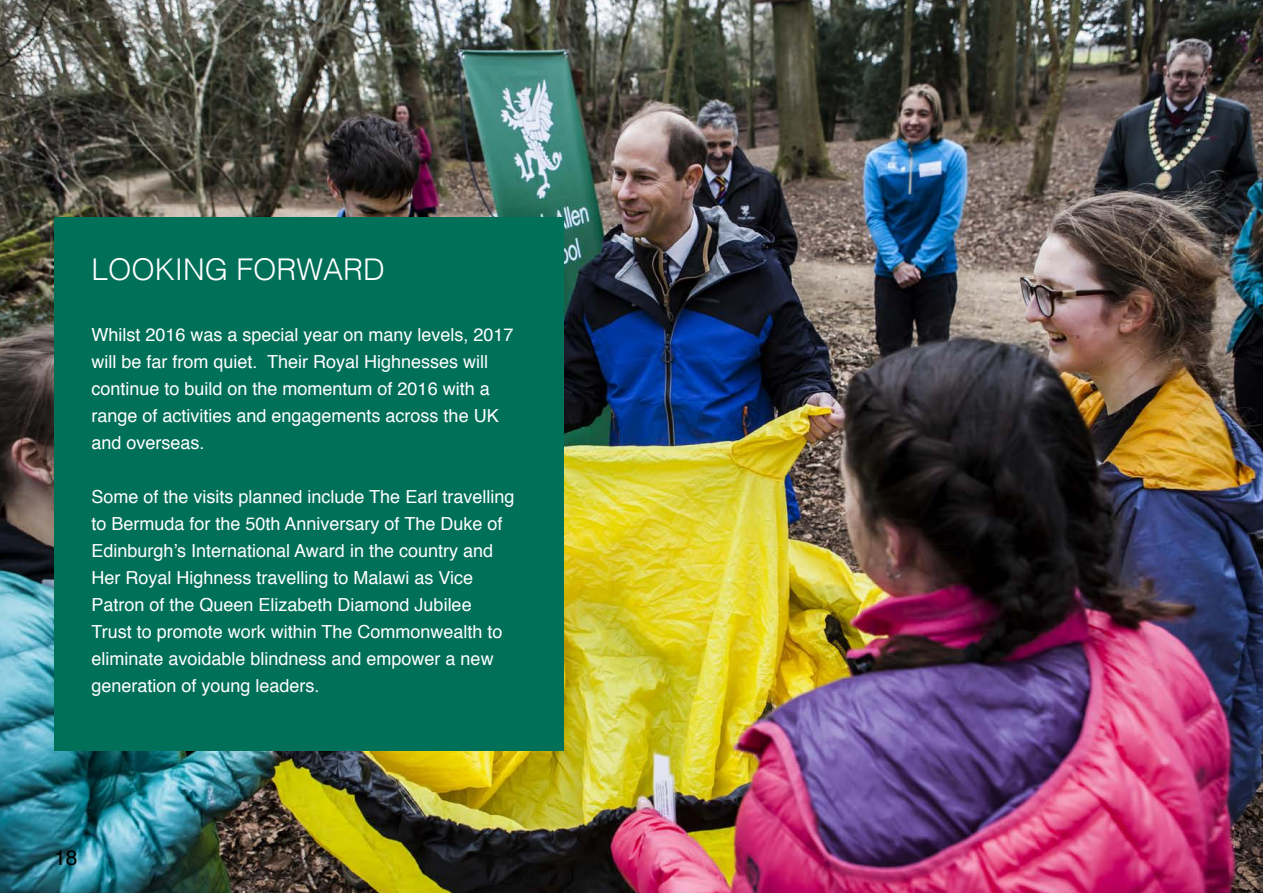
<style>
.page{position:relative;width:1263px;height:893px;background:#fff}
.page>*{position:absolute;margin:0;border:0;box-sizing:border-box;transform-origin:0 0}
.Headline_title{font:300 30px "Helvetica";color:#fff}
.Contents_pra{font:21px "Helvetica";color:#000}
.Quotes_Text{font:18px/27px "Helvetica";color:#fff}
</style>
<div class="page">
<img style="left:0;top:0;width:1263px;height:893px">
<div style="left:54px;top:217px;width:509px;height:533px;background:#007059"></div>
<p class="Headline_title" style="left:91px;top:244px;width:295px">LOOKING FORWARD</p>
<p class="Quotes_Text" style="left:91px;top:322px;width:424px">Whilst 2016 was a special year on many levels, 2017 will be far from quiet. Their Royal Highnesses will continue to build on the momentum of 2016 with a range of activities and engagements across the UK and overseas.</p>
<p class="Quotes_Text" style="left:91px;top:484px;width:424px">Some of the visits planned include The Earl travelling to Bermuda for the 50th Anniversary of The Duke of Edinburgh’s International Award in the country and Her Royal Highness travelling to Malawi as Vice Patron of the Queen Elizabeth Diamond Jubilee Trust to promote work within The Commonwealth to eliminate avoidable blindness and empower a new generation of young leaders.</p>
<p class="Contents_pra" style="left:54px;top:842px;width:25px">18</p>
</div>
